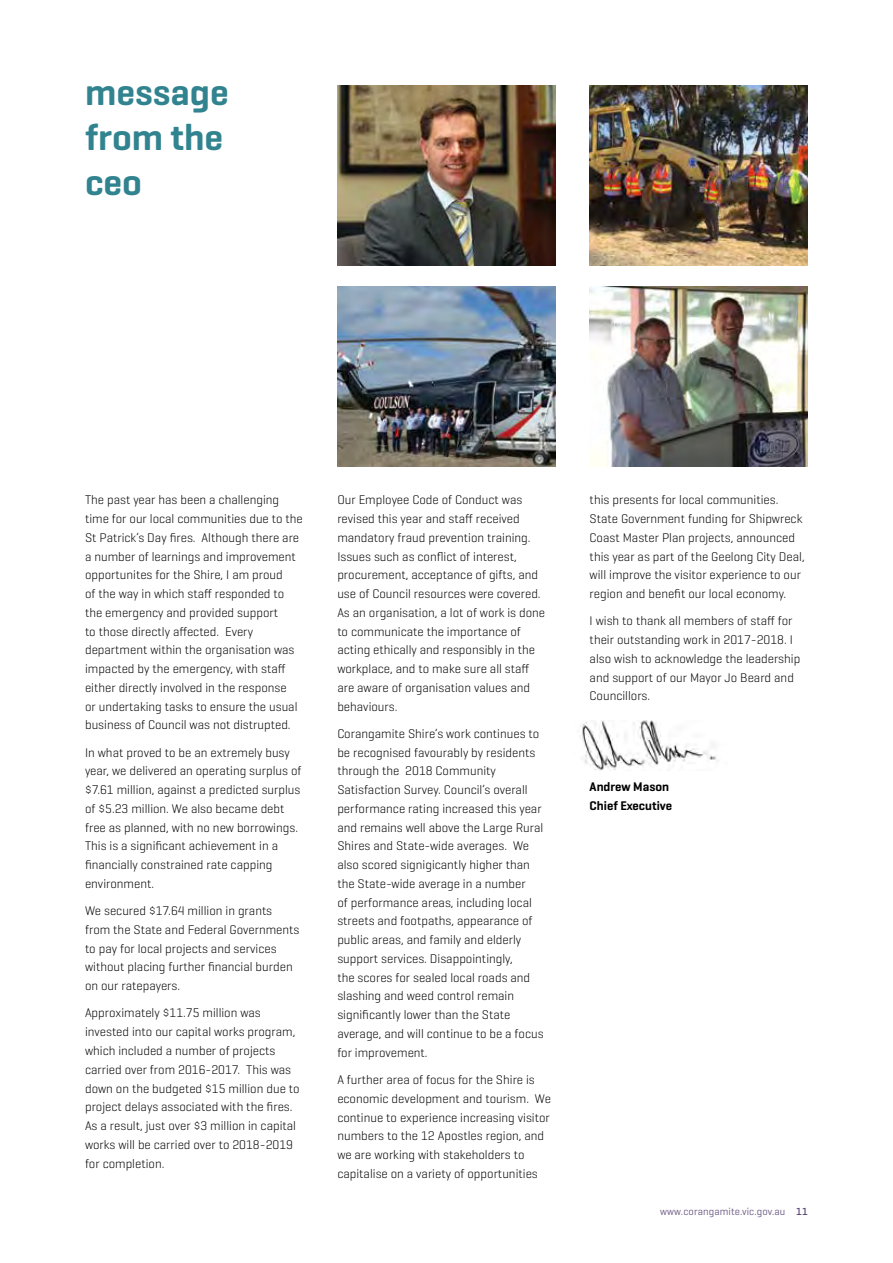
<style>
.page{position:relative;width:893px;height:1263px;background:#fff}
.page>*{position:absolute;margin:0;border:0;box-sizing:border-box;transform-origin:0 0}
.t1{font:600 37.5px/45px "Geogrotesque";color:#31838f}
.t2{font:300 12.75px/18.8px "Geogrotesque";color:#000}
.t3{font:600 12.75px/18.8px "Geogrotesque";color:#000}
.t4{font:10.5px "Geogrotesque";letter-spacing:.01em;color:#6b5985}
.s1{font-weight:500;color:#513d72}
</style>
<div class="page">
<img style="left:337px;top:85px;width:219px;height:181px">
<img style="left:590px;top:286px;width:218px;height:181px">
<img style="left:581px;top:720px;width:137px;height:51px">
<img style="left:337px;top:286px;width:219px;height:181px">
<img style="left:590px;top:85px;width:218px;height:181px">
<h1 class="t1" style="left:85px;top:69px;width:145px">message from the ceo</h1>
<p class="t2" style="left:85px;top:490px;width:219px">The past year has been a challenging time for our local communities due to the St Patrick’s Day fires. Although there are a number of learnings and improvement opportunites for the Shire, I am proud<br>of the way in which staff responded to the emergency and provided support<br>to those directly affected. Every department within the organisation was impacted by the emergency, with staff either directly involved in the response<br>or undertaking tasks to ensure the usual business of Council was not distrupted.</p>
<p class="t2" style="left:85px;top:742px;width:218px">In what proved to be an extremely busy year, we delivered an operating surplus of $7.61 million, against a predicted surplus of $5.23 million. We also became debt free as planned, with no new borrowings.<br>This is a significant achievement in a financially constrained rate capping environment.</p>
<p class="t2" style="left:85px;top:901px;width:216px">We secured $17.64 million in grants from the State and Federal Governments to pay for local projects and services without placing further financial burden on our ratepayers.</p>
<p class="t2" style="left:85px;top:1003px;width:216px">Approximately $11.75 million was invested into our capital works program, which included a number of projects carried over from 2016-2017. This was down on the budgeted $15 million due to project delays associated with the fires.<br>As a result, just over $3 million in capital works will be carried over to 2018-2019 for completion.</p>
<p class="t2" style="left:337px;top:490px;width:209px">Our Employee Code of Conduct was revised this year and staff received mandatory fraud prevention training.<br>Issues such as conflict of interest, procurement, acceptance of gifts, and use of Council resources were covered.<br>As an organisation, a lot of work is done to communicate the importance of acting ethically and responsibly in the workplace, and to make sure all staff are aware of organisation values and behaviours.</p>
<p class="t2" style="left:337px;top:724px;width:208px">Corangamite Shire’s work continues to be recognised favourably by residents through the 2018 Community Satisfaction Survey. Council’s overall performance rating increased this year and remains well above the Large Rural Shires and State-wide averages. We also scored signigicantly higher than the State-wide average in a number<br>of performance areas, including local streets and footpaths, appearance of public areas, and family and elderly support services. Disappointingly,<br>the scores for sealed local roads and slashing and weed control remain significantly lower than the State average, and will continue to be a focus for improvement.</p>
<p class="t2" style="left:337px;top:1070px;width:215px">A further area of focus for the Shire is economic development and tourism. We continue to experience increasing visitor numbers to the 12 Apostles region, and we are working with stakeholders to capitalise on a variety of opportunities</p>
<p class="t2" style="left:590px;top:490px;width:217px">this presents for local communities.<br>State Government funding for Shipwreck Coast Master Plan projects, announced this year as part of the Geelong City Deal, will improve the visitor experience to our region and benefit our local economy.</p>
<p class="t2" style="left:590px;top:611px;width:212px">I wish to thank all members of staff for their outstanding work in 2017-2018. I also wish to acknowledge the leadership and support of our Mayor Jo Beard and Councillors.</p>
<p class="t3" style="left:590px;top:777px;width:84px">Andrew Mason<br>Chief Executive</p>
<p class="t4" style="left:660px;top:1205px;width:149px">www.corangamite.vic.gov.au <span class="s1">11</span></p>
</div>
